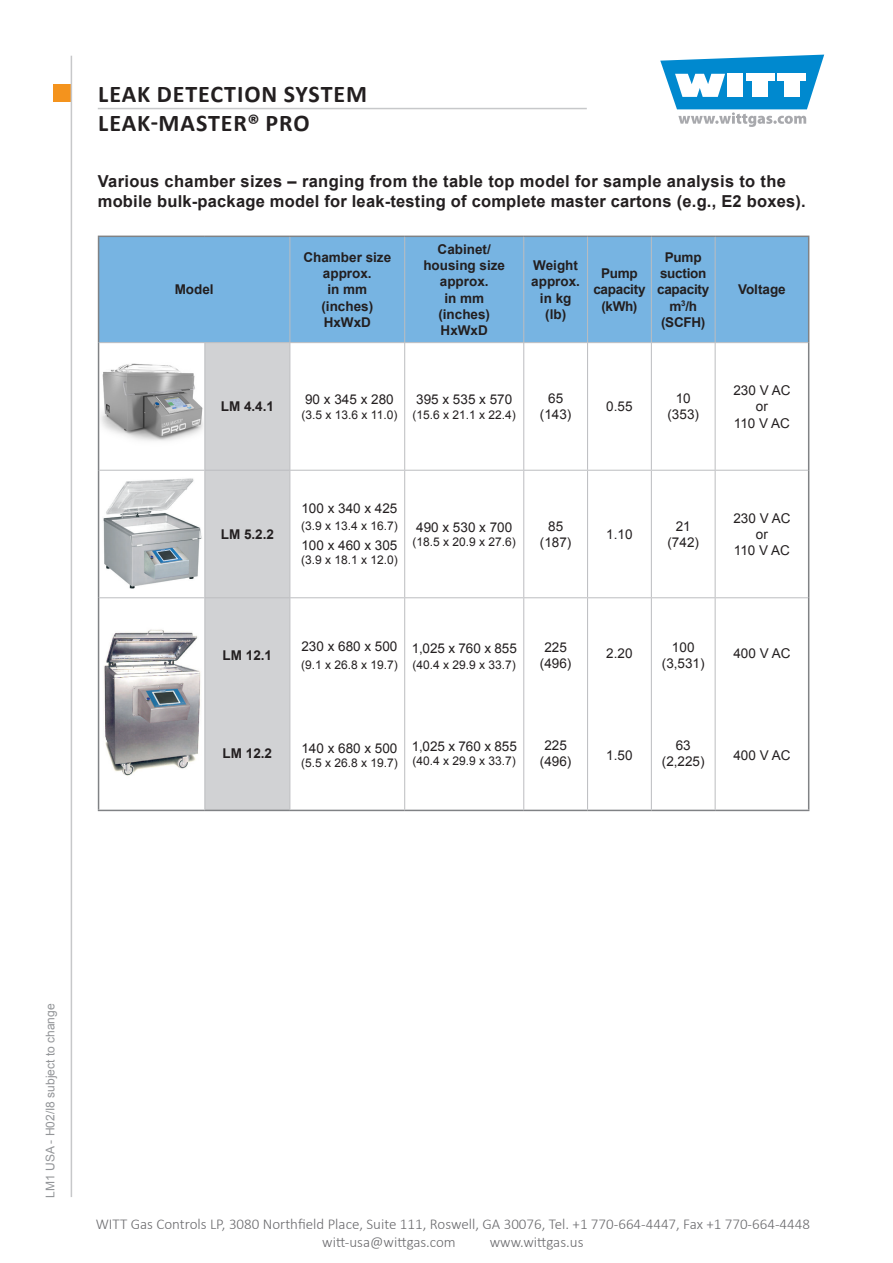
<style>
.page{position:relative;width:893px;height:1263px;background:#fff}
.page>*{position:absolute;margin:0;border:0;box-sizing:border-box;transform-origin:0 0}
.t1{font:700 24px/28.8px "Calibri";letter-spacing:.04em;color:#231f20}
.Einleitungstext{font:700 16.5px/19.8px "Arial";letter-spacing:.015em;color:#231f20}
.t2{font:300 15px/18px "Calibri";color:#6b6b6e}
.Einleitungstext-2{font:13.5px/16.2px "Arial";color:#231f20;text-align:center}
.Einleitungstext-3{font:700 13.5px/16.2px "Arial";color:#231f20;text-align:center}
.Einleitungstext-4{font:700 13.5px/16.2px "Arial";letter-spacing:-.02em;color:#231f20;text-align:center}
.Einleitungstext-5{font:12px "Arial";color:#231f20}
.t3{font:12px "Arial";color:#939598}
</style>
<div class="page">
<div style="left:53px;top:85px;width:17px;height:17px;background:#f4931d"></div>
<svg style="left:660px;top:55px;width:164px;height:72px"></svg>
<hr style="left:71px;top:56px;width:1px;height:1141px;background:#c7c8ca">
<hr style="left:98px;top:108px;width:489px;height:1px;background:#c7c8ca">
<img style="left:103px;top:478px;width:99px;height:111px">
<img style="left:104px;top:629px;width:97px;height:147px">
<img style="left:100px;top:363px;width:103px;height:78px">
<div style="left:99px;top:237px;width:709px;height:105px;background:#77b4e2"></div>
<div style="left:205px;top:343px;width:85px;height:467px;background:#d1d2d4"></div>
<svg style="left:291px;top:343px;width:517px;height:467px"></svg>
<hr style="left:98px;top:236px;width:107px;height:1px;background:#808285">
<hr style="left:98px;top:237px;width:1px;height:106px;background:#808285">
<hr style="left:205px;top:236px;width:85px;height:1px;background:#808285">
<hr style="left:290px;top:236px;width:115px;height:1px;background:#808285">
<hr style="left:405px;top:236px;width:119px;height:1px;background:#808285">
<hr style="left:524px;top:236px;width:64px;height:1px;background:#808285">
<hr style="left:588px;top:236px;width:63px;height:1px;background:#808285">
<hr style="left:651px;top:236px;width:64px;height:1px;background:#808285">
<hr style="left:715px;top:236px;width:94px;height:1px;background:#808285">
<hr style="left:808px;top:237px;width:1px;height:106px;background:#808285">
<hr style="left:98px;top:343px;width:1px;height:127px;background:#808285">
<hr style="left:808px;top:343px;width:1px;height:127px;background:#808285">
<hr style="left:98px;top:470px;width:1px;height:128px;background:#808285">
<hr style="left:808px;top:470px;width:1px;height:128px;background:#808285">
<hr style="left:98px;top:598px;width:1px;height:212px;background:#808285">
<hr style="left:808px;top:598px;width:1px;height:212px;background:#808285">
<hr style="left:98px;top:810px;width:107px;height:1px;background:#808285">
<hr style="left:205px;top:810px;width:85px;height:1px;background:#808285">
<hr style="left:290px;top:810px;width:115px;height:1px;background:#808285">
<hr style="left:405px;top:810px;width:119px;height:1px;background:#808285">
<hr style="left:524px;top:810px;width:64px;height:1px;background:#808285">
<hr style="left:588px;top:810px;width:63px;height:1px;background:#808285">
<hr style="left:651px;top:810px;width:64px;height:1px;background:#808285">
<hr style="left:715px;top:810px;width:94px;height:1px;background:#808285">
<hr style="left:290px;top:237px;width:1px;height:105px;background:#bcbdc0">
<hr style="left:404px;top:237px;width:1px;height:105px;background:#bcbdc0">
<hr style="left:523px;top:237px;width:1px;height:105px;background:#bcbdc0">
<hr style="left:587px;top:237px;width:1px;height:105px;background:#bcbdc0">
<hr style="left:651px;top:237px;width:1px;height:105px;background:#bcbdc0">
<hr style="left:715px;top:237px;width:1px;height:105px;background:#bcbdc0">
<hr style="left:99px;top:342px;width:106px;height:1px;background:#bcbdc0">
<hr style="left:205px;top:342px;width:85px;height:1px;background:#bcbdc0">
<hr style="left:204px;top:343px;width:1px;height:127px;background:#bcbdc0">
<hr style="left:290px;top:342px;width:115px;height:1px;background:#bcbdc0">
<hr style="left:290px;top:343px;width:1px;height:127px;background:#bcbdc0">
<hr style="left:405px;top:342px;width:119px;height:1px;background:#bcbdc0">
<hr style="left:404px;top:343px;width:1px;height:127px;background:#bcbdc0">
<hr style="left:524px;top:342px;width:64px;height:1px;background:#bcbdc0">
<hr style="left:523px;top:343px;width:1px;height:127px;background:#bcbdc0">
<hr style="left:588px;top:342px;width:63px;height:1px;background:#bcbdc0">
<hr style="left:587px;top:343px;width:1px;height:127px;background:#bcbdc0">
<hr style="left:651px;top:342px;width:64px;height:1px;background:#bcbdc0">
<hr style="left:651px;top:343px;width:1px;height:127px;background:#bcbdc0">
<hr style="left:715px;top:342px;width:93px;height:1px;background:#bcbdc0">
<hr style="left:715px;top:343px;width:1px;height:127px;background:#bcbdc0">
<hr style="left:99px;top:470px;width:106px;height:1px;background:#bcbdc0">
<hr style="left:205px;top:470px;width:85px;height:1px;background:#bcbdc0">
<hr style="left:204px;top:471px;width:1px;height:126px;background:#bcbdc0">
<hr style="left:290px;top:470px;width:115px;height:1px;background:#bcbdc0">
<hr style="left:290px;top:471px;width:1px;height:126px;background:#bcbdc0">
<hr style="left:405px;top:470px;width:119px;height:1px;background:#bcbdc0">
<hr style="left:404px;top:471px;width:1px;height:126px;background:#bcbdc0">
<hr style="left:524px;top:470px;width:64px;height:1px;background:#bcbdc0">
<hr style="left:523px;top:471px;width:1px;height:126px;background:#bcbdc0">
<hr style="left:588px;top:470px;width:63px;height:1px;background:#bcbdc0">
<hr style="left:587px;top:471px;width:1px;height:126px;background:#bcbdc0">
<hr style="left:651px;top:470px;width:64px;height:1px;background:#bcbdc0">
<hr style="left:651px;top:471px;width:1px;height:126px;background:#bcbdc0">
<hr style="left:715px;top:470px;width:93px;height:1px;background:#bcbdc0">
<hr style="left:715px;top:471px;width:1px;height:126px;background:#bcbdc0">
<hr style="left:99px;top:597px;width:106px;height:1px;background:#bcbdc0">
<hr style="left:205px;top:597px;width:85px;height:1px;background:#bcbdc0">
<hr style="left:204px;top:598px;width:1px;height:212px;background:#bcbdc0">
<hr style="left:290px;top:597px;width:115px;height:1px;background:#bcbdc0">
<hr style="left:290px;top:598px;width:1px;height:212px;background:#bcbdc0">
<hr style="left:405px;top:597px;width:119px;height:1px;background:#bcbdc0">
<hr style="left:404px;top:598px;width:1px;height:212px;background:#bcbdc0">
<hr style="left:524px;top:597px;width:64px;height:1px;background:#bcbdc0">
<hr style="left:523px;top:598px;width:1px;height:212px;background:#bcbdc0">
<hr style="left:588px;top:597px;width:63px;height:1px;background:#bcbdc0">
<hr style="left:587px;top:598px;width:1px;height:212px;background:#bcbdc0">
<hr style="left:651px;top:597px;width:64px;height:1px;background:#bcbdc0">
<hr style="left:651px;top:598px;width:1px;height:212px;background:#bcbdc0">
<hr style="left:715px;top:597px;width:93px;height:1px;background:#bcbdc0">
<hr style="left:715px;top:598px;width:1px;height:212px;background:#bcbdc0">
<h1 class="t1" style="left:98px;top:79px;width:270px">LEAK DETECTION SYSTEM<br>LEAK-MASTER® PRO</h1>
<p class="Einleitungstext" style="left:98px;top:172px;width:709px">Various chamber sizes – ranging from the table top model for sample analysis to the mobile bulk-package model for leak-testing of complete master cartons (e.g., E2 boxes).</p>
<p class="Einleitungstext-3" style="left:175px;top:282px;width:41px">Model</p>
<p class="Einleitungstext-3" style="left:221px;top:399px;width:55px">LM 4.4.1</p>
<p class="Einleitungstext-3" style="left:303px;top:250px;width:89px">Chamber size approx.<br>in mm (inches)<br>HxWxD</p>
<p class="Einleitungstext-3" style="left:423px;top:241px;width:83px">Cabinet/ housing size approx.<br>in mm (inches)<br>HxWxD</p>
<p class="Einleitungstext-3" style="left:531px;top:258px;width:50px">Weight approx. in kg (lb)</p>
<p class="Einleitungstext-4" style="left:593px;top:266px;width:54px">Pump capacity (kWh)</p>
<p class="Einleitungstext-4" style="left:657px;top:250px;width:54px">Pump suction capacity m<sup>3</sup>/h (SCFH)</p>
<p class="Einleitungstext-3" style="left:738px;top:282px;width:49px">Voltage</p>
<p class="Einleitungstext-2" style="left:305px;top:391px;width:90px">90 x 345 x 280</p>
<p class="Einleitungstext-5" style="left:301px;top:406px;width:97px">(3.5 x 13.6 x 11.0)</p>
<p class="Einleitungstext-2" style="left:416px;top:391px;width:98px">395 x 535 x 570</p>
<p class="Einleitungstext-5" style="left:413px;top:406px;width:105px">(15.6 x 21.1 x 22.4)</p>
<p class="Einleitungstext-2" style="left:540px;top:390px;width:33px">65 (143)</p>
<p class="Einleitungstext-2" style="left:606px;top:399px;width:28px">0.55</p>
<p class="Einleitungstext-2" style="left:667px;top:390px;width:33px">10 (353)</p>
<p class="Einleitungstext-2" style="left:733px;top:382px;width:59px">230 V AC or<br>110 V AC</p>
<p class="Einleitungstext-3" style="left:221px;top:526px;width:55px">LM 5.2.2</p>
<p class="Einleitungstext-2" style="left:301px;top:501px;width:98px">100 x 340 x 425</p>
<p class="Einleitungstext-5" style="left:301px;top:517px;width:98px">(3.9 x 13.4 x 16.7)</p>
<p class="Einleitungstext-2" style="left:301px;top:537px;width:98px">100 x 460 x 305</p>
<p class="Einleitungstext-5" style="left:301px;top:552px;width:98px">(3.9 x 18.1 x 12.0)</p>
<p class="Einleitungstext-2" style="left:416px;top:519px;width:98px">490 x 530 x 700</p>
<p class="Einleitungstext-5" style="left:413px;top:534px;width:105px">(18.5 x 20.9 x 27.6)</p>
<p class="Einleitungstext-2" style="left:540px;top:518px;width:33px">85 (187)</p>
<p class="Einleitungstext-2" style="left:606px;top:526px;width:28px">1.10</p>
<p class="Einleitungstext-2" style="left:667px;top:518px;width:33px">21 (742)</p>
<p class="Einleitungstext-2" style="left:733px;top:510px;width:59px">230 V AC or<br>110 V AC</p>
<p class="Einleitungstext-3" style="left:223px;top:647px;width:51px">LM 12.1</p>
<p class="Einleitungstext-3" style="left:223px;top:745px;width:51px">LM 12.2</p>
<p class="Einleitungstext-2" style="left:301px;top:638px;width:98px">230 x 680 x 500</p>
<p class="Einleitungstext-5" style="left:301px;top:657px;width:98px">(9.1 x 26.8 x 19.7)</p>
<p class="Einleitungstext-2" style="left:412px;top:640px;width:107px">1,025 x 760 x 855</p>
<p class="Einleitungstext-5" style="left:413px;top:657px;width:105px">(40.4 x 29.9 x 33.7)</p>
<p class="Einleitungstext-2" style="left:540px;top:639px;width:33px">225 (496)</p>
<p class="Einleitungstext-2" style="left:301px;top:740px;width:98px">140 x 680 x 500</p>
<p class="Einleitungstext-5" style="left:301px;top:755px;width:98px">(5.5 x 26.8 x 19.7)</p>
<p class="Einleitungstext-2" style="left:412px;top:738px;width:107px">1,025 x 760 x 855</p>
<p class="Einleitungstext-5" style="left:413px;top:753px;width:105px">(40.4 x 29.9 x 33.7)</p>
<p class="Einleitungstext-2" style="left:540px;top:737px;width:33px">225 (496)</p>
<p class="Einleitungstext-2" style="left:606px;top:645px;width:28px">2.20</p>
<p class="Einleitungstext-2" style="left:606px;top:747px;width:28px">1.50</p>
<p class="Einleitungstext-2" style="left:662px;top:639px;width:44px">100 (3,531)</p>
<p class="Einleitungstext-2" style="left:662px;top:737px;width:44px">63 (2,225)</p>
<p class="Einleitungstext-2" style="left:733px;top:645px;width:59px">400 V AC</p>
<p class="Einleitungstext-2" style="left:733px;top:747px;width:59px">400 V AC</p>
<p class="t3" style="left:42px;top:1197px;width:196px;rotate:-90deg">LM1 USA - H02/I8 subject to change</p>
<p class="t2" style="left:322px;top:1215px;width:489px;text-indent:-227px">WITT Gas Controls LP, 3080 Northfield Place, Suite 111, Roswell, GA 30076, Tel. +1 770-664-4447, Fax +1 770-664-4448 witt-usa@wittgas.com</p>
<p class="t2" style="left:490px;top:1233px;width:95px">www.wittgas.us</p>
</div>
